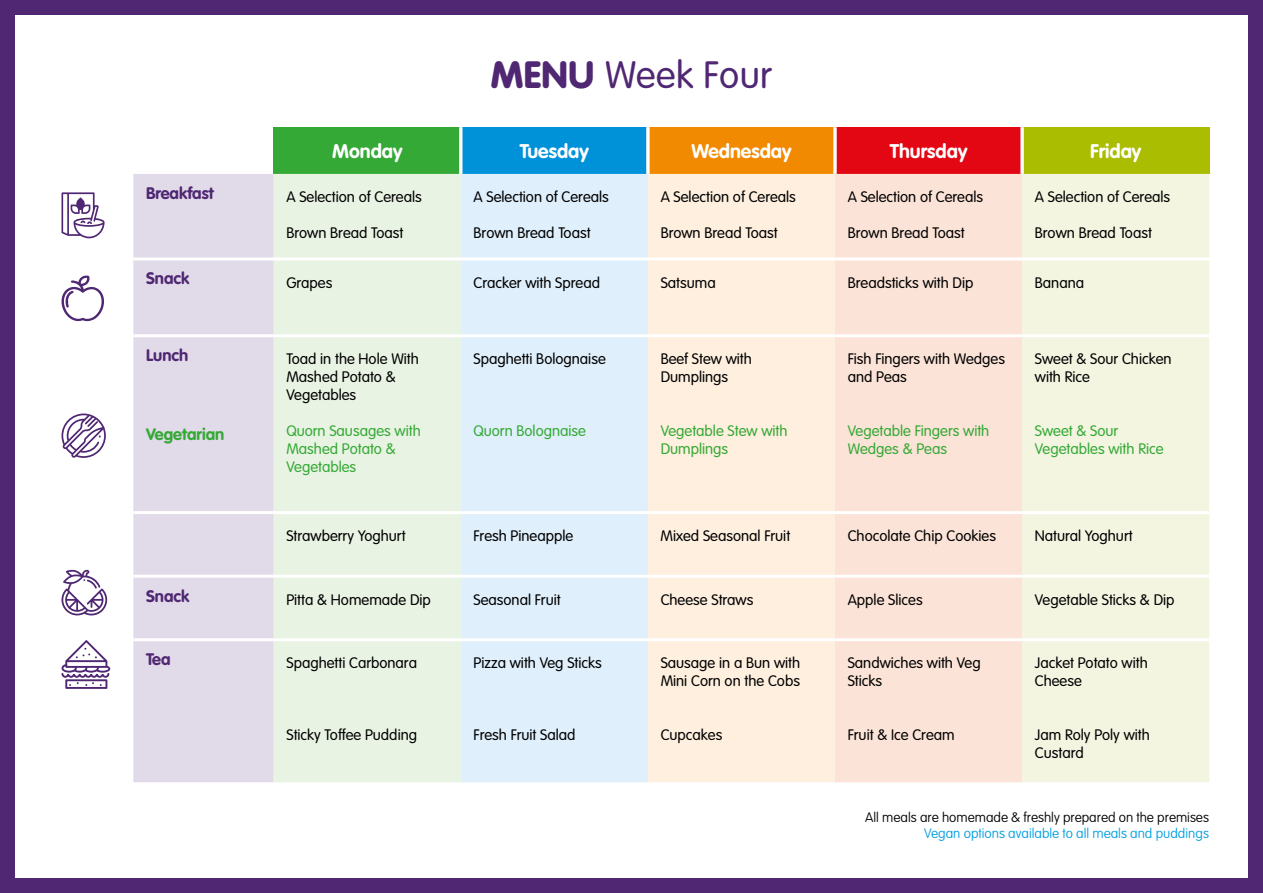
<style>
.page{position:relative;width:1263px;height:893px;background:#fff}
.page>*{position:absolute;margin:0;border:0;box-sizing:border-box;transform-origin:0 0}
.t1{font:300 37.5px "VAG Rounded Std";letter-spacing:.01em;color:#4f2772}
.t2{font:700 19.5px "VAG Rounded Std";color:#fff}
.t3{font:700 16.5px "VAG Rounded Std";color:#4f2772}
.t4{font:700 16.5px "VAG Rounded Std";color:#35a936}
.t5{font:300 15px/18px "VAG Rounded Std";color:#000}
.t6{font:300 15px/18px "VAG Rounded Std";color:#35a936}
.t7{font:100 13.5px "VAG Rounded Std";color:#000}
.t8{font:100 13.5px "VAG Rounded Std";color:#009ee0}
.s1{font-weight:900}
</style>
<div class="page">
<div style="left:274px;top:127px;width:187px;height:47px;background:#35a936"></div>
<div style="left:461px;top:127px;width:187px;height:47px;background:#0092d8"></div>
<div style="left:648px;top:127px;width:187px;height:47px;background:#f18a00"></div>
<div style="left:835px;top:127px;width:187px;height:47px;background:#e30613"></div>
<div style="left:1022px;top:127px;width:187px;height:47px;background:#abbd00"></div>
<div style="left:133px;top:174px;width:141px;height:608px;background:#e1dae9"></div>
<div style="left:274px;top:174px;width:187px;height:608px;background:#e9f3e3"></div>
<div style="left:461px;top:174px;width:187px;height:608px;background:#dfeffb"></div>
<div style="left:648px;top:174px;width:187px;height:608px;background:#feefde"></div>
<div style="left:835px;top:174px;width:187px;height:608px;background:#fce3d7"></div>
<div style="left:1022px;top:174px;width:187px;height:608px;background:#f3f5e1"></div>
<hr style="left:459px;top:127px;width:3px;height:47px;background:#fff">
<svg style="left:646px;top:127px;width:4px;height:47px"></svg>
<svg style="left:833px;top:127px;width:4px;height:47px"></svg>
<svg style="left:1020px;top:127px;width:4px;height:47px"></svg>
<hr style="left:133px;top:257px;width:141px;height:3px;background:#fff">
<hr style="left:274px;top:257px;width:187px;height:3px;background:#fff">
<hr style="left:461px;top:257px;width:187px;height:3px;background:#fff">
<hr style="left:648px;top:257px;width:187px;height:3px;background:#fff">
<hr style="left:835px;top:257px;width:187px;height:3px;background:#fff">
<hr style="left:1022px;top:257px;width:187px;height:3px;background:#fff">
<hr style="left:133px;top:334px;width:141px;height:3px;background:#fff">
<hr style="left:274px;top:334px;width:187px;height:3px;background:#fff">
<hr style="left:461px;top:334px;width:187px;height:3px;background:#fff">
<hr style="left:648px;top:334px;width:187px;height:3px;background:#fff">
<hr style="left:835px;top:334px;width:187px;height:3px;background:#fff">
<hr style="left:1022px;top:334px;width:187px;height:3px;background:#fff">
<hr style="left:133px;top:511px;width:141px;height:3px;background:#fff">
<hr style="left:274px;top:511px;width:187px;height:3px;background:#fff">
<hr style="left:461px;top:511px;width:187px;height:3px;background:#fff">
<hr style="left:648px;top:511px;width:187px;height:3px;background:#fff">
<hr style="left:835px;top:511px;width:187px;height:3px;background:#fff">
<hr style="left:1022px;top:511px;width:187px;height:3px;background:#fff">
<hr style="left:133px;top:575px;width:141px;height:3px;background:#fff">
<hr style="left:274px;top:575px;width:187px;height:3px;background:#fff">
<hr style="left:461px;top:575px;width:187px;height:3px;background:#fff">
<hr style="left:648px;top:575px;width:187px;height:3px;background:#fff">
<hr style="left:835px;top:575px;width:187px;height:3px;background:#fff">
<hr style="left:1022px;top:575px;width:187px;height:3px;background:#fff">
<hr style="left:133px;top:638px;width:141px;height:3px;background:#fff">
<hr style="left:274px;top:638px;width:187px;height:3px;background:#fff">
<hr style="left:461px;top:638px;width:187px;height:3px;background:#fff">
<hr style="left:648px;top:638px;width:187px;height:3px;background:#fff">
<hr style="left:835px;top:638px;width:187px;height:3px;background:#fff">
<hr style="left:1022px;top:638px;width:187px;height:3px;background:#fff">
<div style="left:0;top:0;width:1263px;height:893px;border:15px solid #4f2772"></div>
<svg style="left:61px;top:192px;width:44px;height:46px"></svg>
<svg style="left:61px;top:569px;width:46px;height:46px"></svg>
<svg style="left:61px;top:640px;width:49px;height:49px"></svg>
<svg style="left:61px;top:275px;width:43px;height:47px"></svg>
<svg style="left:61px;top:414px;width:45px;height:44px"></svg>
<h1 class="t1" style="left:491px;top:53px;width:283px"><span class="s1">MENU</span> Week Four</h1>
<h2 class="t2" style="left:332px;top:140px;width:72px">Monday</h2>
<h2 class="t2" style="left:520px;top:140px;width:70px">Tuesday</h2>
<h2 class="t2" style="left:691px;top:140px;width:102px">Wednesday</h2>
<h2 class="t2" style="left:890px;top:140px;width:79px">Thursday</h2>
<h2 class="t2" style="left:1090px;top:140px;width:53px">Friday</h2>
<p class="t3" style="left:146px;top:184px;width:69px">Breakfast</p>
<p class="t5" style="left:286px;top:189px;width:137px">A Selection of Cereals</p>
<p class="t5" style="left:286px;top:225px;width:119px">Brown Bread Toast</p>
<p class="t5" style="left:474px;top:189px;width:137px">A Selection of Cereals</p>
<p class="t5" style="left:474px;top:225px;width:119px">Brown Bread Toast</p>
<p class="t5" style="left:661px;top:189px;width:137px">A Selection of Cereals</p>
<p class="t5" style="left:661px;top:225px;width:119px">Brown Bread Toast</p>
<p class="t5" style="left:848px;top:189px;width:137px">A Selection of Cereals</p>
<p class="t5" style="left:848px;top:225px;width:119px">Brown Bread Toast</p>
<p class="t5" style="left:1035px;top:189px;width:137px">A Selection of Cereals</p>
<p class="t5" style="left:1035px;top:225px;width:119px">Brown Bread Toast</p>
<p class="t3" style="left:146px;top:269px;width:45px">Snack</p>
<p class="t5" style="left:286px;top:274px;width:47px">Grapes</p>
<p class="t5" style="left:474px;top:274px;width:128px">Cracker with Spread</p>
<p class="t5" style="left:661px;top:274px;width:57px">Satsuma</p>
<p class="t5" style="left:848px;top:274px;width:127px">Breadsticks with Dip</p>
<p class="t5" style="left:1035px;top:274px;width:51px">Banana</p>
<p class="t3" style="left:146px;top:346px;width:44px">Lunch</p>
<p class="t4" style="left:146px;top:425px;width:80px">Vegetarian</p>
<p class="t5" style="left:286px;top:351px;width:134px">Toad in the Hole With<br>Mashed Potato &amp;<br>Vegetables</p>
<p class="t6" style="left:286px;top:423px;width:136px">Quorn Sausages with<br>Mashed Potato &amp;<br>Vegetables</p>
<p class="t5" style="left:474px;top:351px;width:134px">Spaghetti Bolognaise</p>
<p class="t6" style="left:474px;top:423px;width:114px">Quorn Bolognaise</p>
<p class="t5" style="left:661px;top:351px;width:93px">Beef Stew with<br>Dumplings</p>
<p class="t6" style="left:661px;top:423px;width:128px">Vegetable Stew with<br>Dumplings</p>
<p class="t5" style="left:848px;top:351px;width:159px">Fish Fingers with Wedges and Peas</p>
<p class="t6" style="left:848px;top:423px;width:143px">Vegetable Fingers with<br>Wedges &amp; Peas</p>
<p class="t5" style="left:1035px;top:351px;width:138px">Sweet &amp; Sour Chicken with Rice</p>
<p class="t6" style="left:1035px;top:423px;width:130px">Sweet &amp; Sour<br>Vegetables with Rice</p>
<p class="t5" style="left:286px;top:527px;width:121px">Strawberry Yoghurt</p>
<p class="t5" style="left:473px;top:527px;width:101px">Fresh Pineapple</p>
<p class="t5" style="left:661px;top:527px;width:131px">Mixed Seasonal Fruit</p>
<p class="t5" style="left:848px;top:527px;width:150px">Chocolate Chip Cookies</p>
<p class="t5" style="left:1035px;top:527px;width:99px">Natural Yoghurt</p>
<p class="t3" style="left:146px;top:586px;width:45px">Snack</p>
<p class="t5" style="left:286px;top:591px;width:146px">Pitta &amp; Homemade Dip</p>
<p class="t5" style="left:474px;top:591px;width:89px">Seasonal Fruit</p>
<p class="t5" style="left:661px;top:591px;width:94px">Cheese Straws</p>
<p class="t5" style="left:848px;top:591px;width:76px">Apple Slices</p>
<p class="t5" style="left:1035px;top:591px;width:141px">Vegetable Sticks &amp; Dip</p>
<p class="t3" style="left:146px;top:650px;width:26px">Tea</p>
<p class="t5" style="left:286px;top:655px;width:132px">Spaghetti Carbonara</p>
<p class="t5" style="left:286px;top:727px;width:132px">Sticky Toffee Pudding</p>
<p class="t5" style="left:474px;top:655px;width:130px">Pizza with Veg Sticks</p>
<p class="t5" style="left:474px;top:727px;width:104px">Fresh Fruit Salad</p>
<p class="t5" style="left:661px;top:655px;width:141px">Sausage in a Bun with<br>Mini Corn on the Cobs</p>
<p class="t5" style="left:661px;top:727px;width:63px">Cupcakes</p>
<p class="t5" style="left:848px;top:655px;width:134px">Sandwiches with Veg<br>Sticks</p>
<p class="t5" style="left:848px;top:727px;width:108px">Fruit &amp; Ice Cream</p>
<p class="t5" style="left:1035px;top:655px;width:114px">Jacket Potato with<br>Cheese</p>
<p class="t5" style="left:1035px;top:727px;width:116px">Jam Roly Poly with<br>Custard</p>
<p class="t7" style="left:865px;top:809px;width:345px">All meals are homemade &amp; freshly prepared on the premises</p>
<p class="t8" style="left:924px;top:826px;width:286px">Vegan options available to all meals and puddings</p>
</div>
